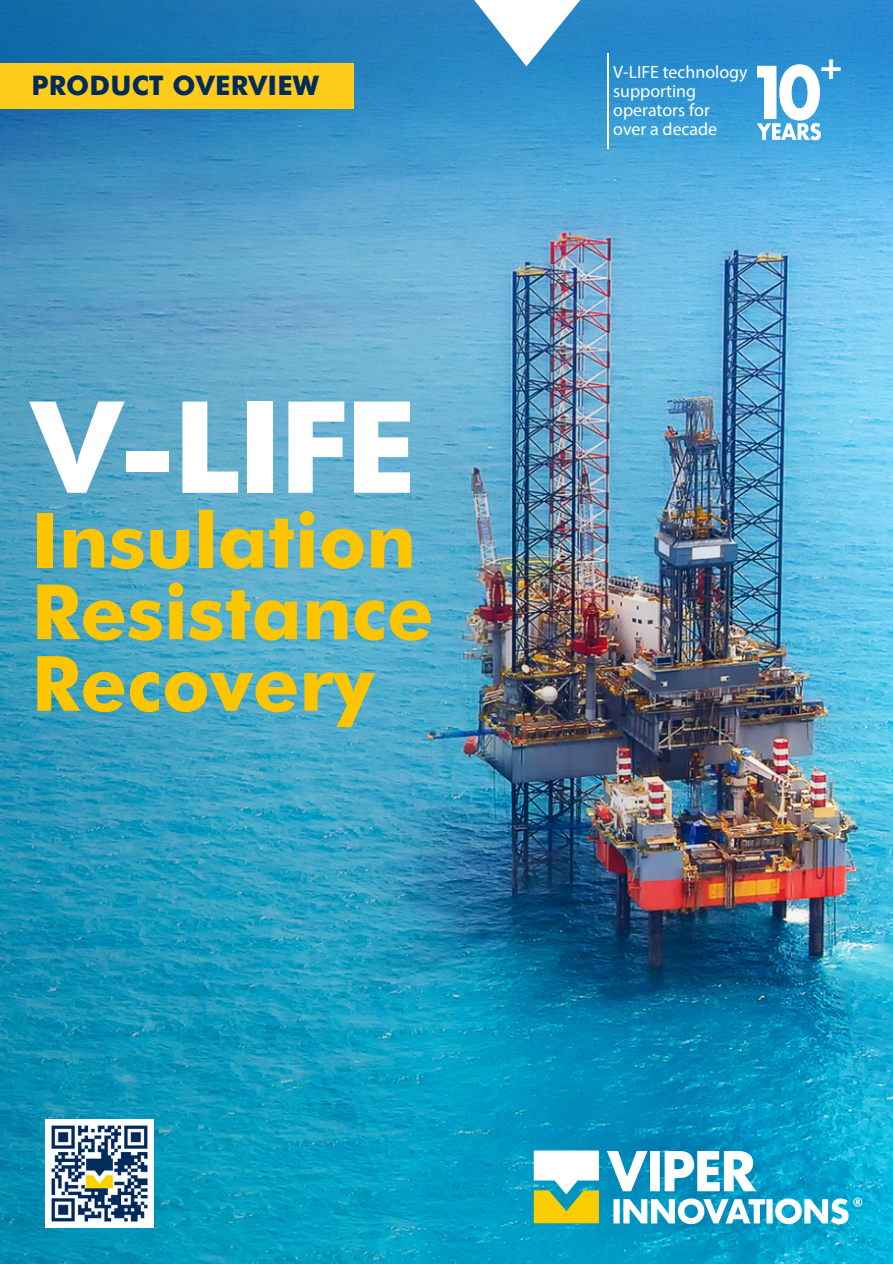
<style>
.page{position:relative;width:893px;height:1264px;background:#fff}
.page>*{position:absolute;margin:0;border:0;box-sizing:border-box;transform-origin:0 0}
.t1{font:800 127.5px "Futura BT";color:#fff}
.t2{font:800 76.2px/71.6px "Futura BT";color:#fdc400}
.t3{font:800 32.85px "Futura BT";color:#fff}
.t4{font:800 27px "Futura BT";letter-spacing:.005em;color:#002c5a}
.t5{font:17.85px/19.2px "Myriad Pro";color:#fff}
</style>
<div class="page">
<img style="left:1px;top:0;width:891px;height:1263px">
<svg style="left:474px;top:0;width:106px;height:66px"></svg>
<hr style="left:607px;top:53px;width:1px;height:96px;background:#fff">
<svg style="left:756px;top:64px;width:65px;height:76px"></svg>
<div style="left:83px;top:63px;width:270px;height:45px;background:#ffcc1c"></div>
<div style="left:0;top:63px;width:88px;height:45px;background:#ffcc1c"></div>
<img style="left:46px;top:1119px;width:108px;height:108px">
<img style="left:527px;top:1149px;width:342px;height:79px">
<p class="t4" style="left:32px;top:67px;width:289px">PRODUCT OVERVIEW</p>
<p class="t1" style="left:32px;top:360px;width:386px">V-LIFE</p>
<p class="t2" style="left:32px;top:502px;width:403px">Insulation<br>Resistance</p>
<p class="t2" style="left:32px;top:645px;width:344px">Recovery</p>
<p class="t5" style="left:613px;top:64px;width:136px">V-LIFE technology supporting operators for</p>
<p class="t5" style="left:613px;top:121px;width:105px">over a decade</p>
<p class="t3" style="left:817px;top:45px;width:29px">+</p>
</div>
